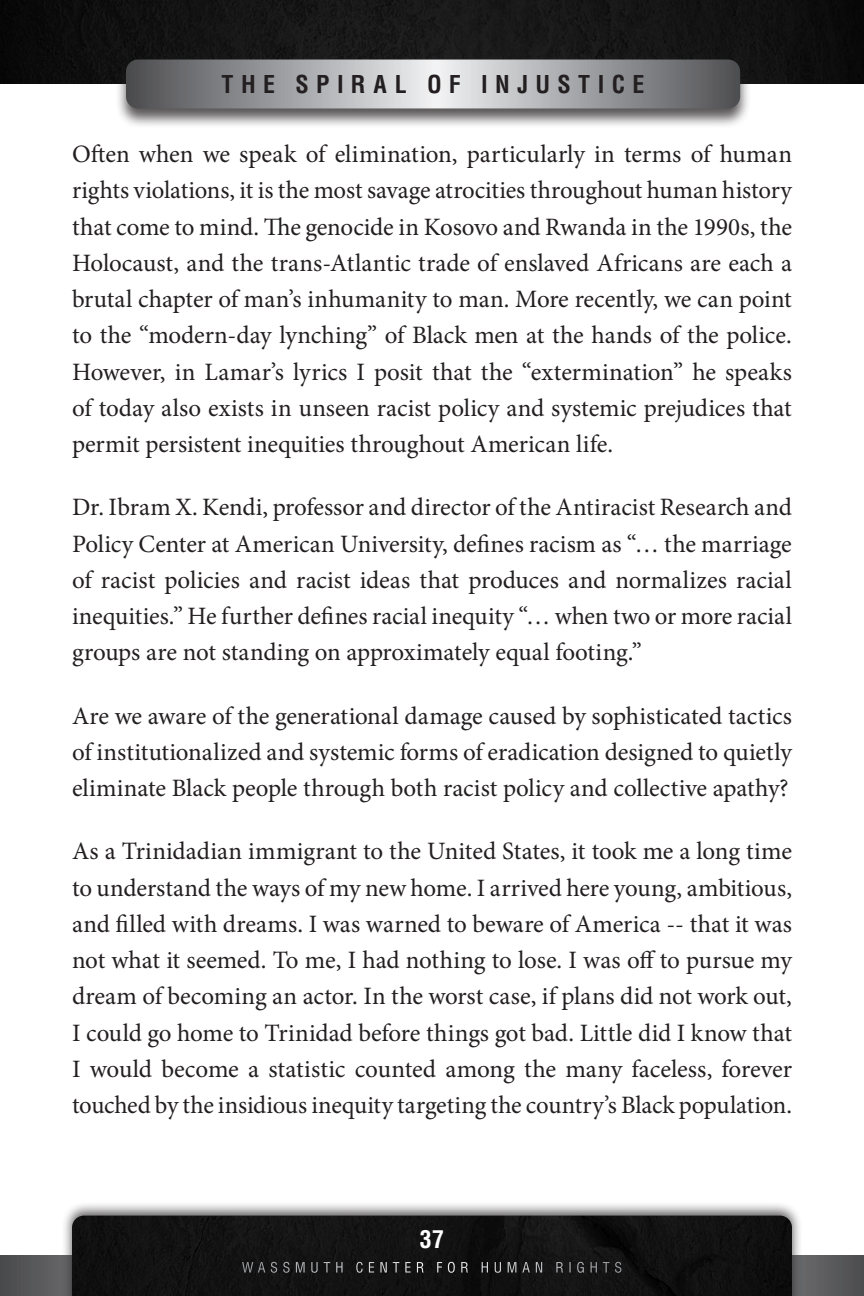
<style>
.page{position:relative;width:864px;height:1296px;background:#fff}
.page>*{position:absolute;margin:0;border:0;box-sizing:border-box;transform-origin:0 0}
.Body_Text{font:25px/36.2px "Minion Pro";letter-spacing:-.005em;color:#231f20;text-align:justify}
.t1{font:700 condensed 24px "Helvetica LT Std";letter-spacing:.305em;color:#231f20}
.t2{font:700 condensed 24px "Helvetica LT Std";color:#fff}
.t3{font:condensed 14px "Helvetica LT Std";letter-spacing:.33em;color:#fff}
</style>
<div class="page">
<svg style="left:0;top:1255px;width:864px;height:41px;background:#57575a"></svg>
<div style="left:61px;top:1201px;width:742px;height:95px;background:#231f20;opacity:.75"></div>
<div style="left:72px;top:1216px;width:720px;height:80px;background:#121212"></div>
<img style="left:0;top:0;width:864px;height:84px">
<div style="left:115px;top:58px;width:636px;height:71px;background:#231f20;opacity:.75"></div>
<svg style="left:126px;top:60px;width:614px;height:48px;background:#9e9fa2"></svg>
<p class="t1" style="left:222px;top:69px;width:424px">THE SPIRAL OF I NJUST ICE</p>
<p class="Body_Text" style="left:72px;top:136px;width:722px">Often when we speak of elimination, particularly in terms of human rights violations, it is the most savage atrocities throughout human history that come to mind. The genocide in Kosovo and Rwanda in the 1990s, the Holocaust, and the trans-Atlantic trade of enslaved Africans are each a brutal chapter of man’s inhumanity to man. More recently, we can point to the “modern-day lynching” of Black men at the hands of the police.<br>However, in Lamar’s lyrics I posit that the “extermination” he speaks of today also exists in unseen racist policy and systemic prejudices that permit persistent inequities throughout American life.</p>
<p class="Body_Text" style="left:72px;top:489px;width:721px">Dr. Ibram X. Kendi, professor and director of the Antiracist Research and Policy Center at American University, defines racism as “… the marriage of racist policies and racist ideas that produces and normalizes racial inequities.” He further defines racial inequity “… when two or more racial groups are not standing on approximately equal footing.”</p>
<p class="Body_Text" style="left:72px;top:698px;width:722px">Are we aware of the generational damage caused by sophisticated tactics of institutionalized and systemic forms of eradication designed to quietly eliminate Black people through both racist policy and collective apathy?</p>
<p class="Body_Text" style="left:72px;top:833px;width:722px">As a Trinidadian immigrant to the United States, it took me a long time to understand the ways of my new home. I arrived here young, ambitious, and filled with dreams. I was warned to beware of America -- that it was not what it seemed. To me, I had nothing to lose. I was off to pursue my dream of becoming an actor. In the worst case, if plans did not work out, I could go home to Trinidad before things got bad. Little did I know that I would become a statistic counted among the many faceless, forever touched by the insidious inequity targeting the country’s Black population.</p>
<p class="t2" style="left:420px;top:1224px;width:26px">37</p>
<p class="t3" style="left:242px;top:1259px;width:382px">WASSMUTH CENTER FOR H UMAN R IGHTS</p>
</div>
